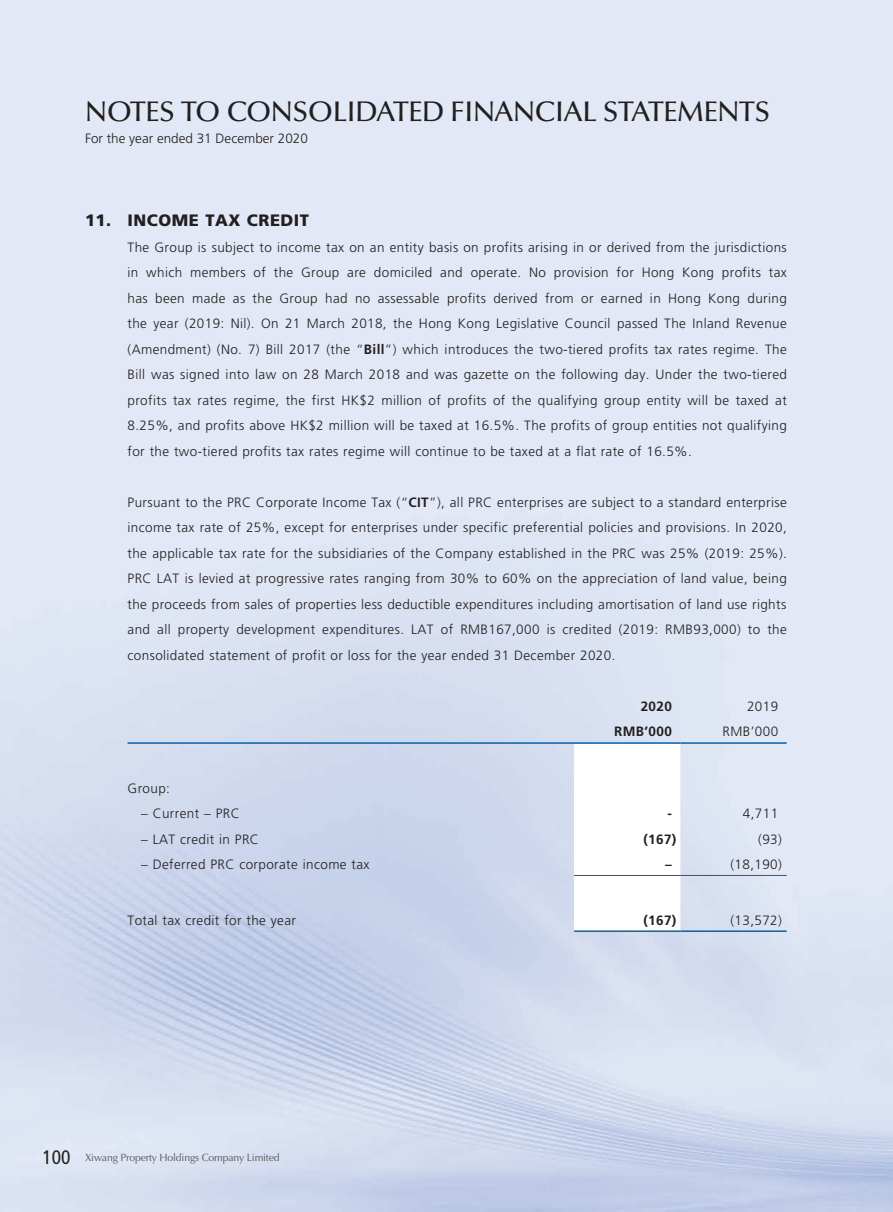
<style>
.page{position:relative;width:893px;height:1212px;background:#fff}
.page>*{position:absolute;margin:0;border:0;box-sizing:border-box;transform-origin:0 0}
.t1{font:500 28.5px "Optima LT Std";letter-spacing:-.02em;color:#231f20}
._01_H1{font:900 16.5px "Frutiger LT Std";letter-spacing:.03em;color:#231f20}
._00_txt{font:300 13.5px/25.5px "Frutiger LT Std";letter-spacing:.03em;color:#231f20;text-align:justify}
._50_Table_txt{font:300 13.5px "Frutiger LT Std";letter-spacing:.03em;color:#231f20}
._00_txt-2{font:300 13.5px "Frutiger LT Std";color:#231f20}
._50_Table_txt-2{font:700 13.5px "Frutiger LT Std";letter-spacing:.03em;color:#231f20}
.t2{font:10.5px "Optima LT Std";letter-spacing:-.02em;color:#57585a}
.s1{font-weight:700}
.s2{font-family:"Frutiger LT Std";font-stretch:condensed;font-size:19.5px;color:#231f20}
</style>
<div class="page">
<hr style="left:128px;top:742px;width:446px;height:2px;background:#0164b0">
<hr style="left:574px;top:742px;width:106px;height:2px;background:#0164b0">
<hr style="left:680px;top:742px;width:107px;height:2px;background:#0164b0">
<hr style="left:574px;top:875px;width:106px;height:1px;background:#0164b0">
<hr style="left:680px;top:875px;width:107px;height:1px;background:#0164b0">
<hr style="left:574px;top:930px;width:106px;height:2px;background:#0164b0">
<hr style="left:680px;top:930px;width:107px;height:2px;background:#0164b0">
<h1 class="t1" style="left:85px;top:96px;width:687px">NOTES TO CONSOLIDATED FINANCIAL STATEMENTS</h1>
<p class="_00_txt-2" style="left:85px;top:131px;width:224px">For the year ended 31 December 2020</p>
<p class="_01_H1" style="left:85px;top:211px;width:226px">11. INCOME TAX CREDIT</p>
<p class="_00_txt" style="left:128px;top:235px;width:661px">The Group is subject to income tax on an entity basis on profits arising in or derived from the jurisdictions in which members of the Group are domiciled and operate. No provision for Hong Kong profits tax has been made as the Group had no assessable profits derived from or earned in Hong Kong during the year (2019: Nil). On 21 March 2018, the Hong Kong Legislative Council passed The Inland Revenue (Amendment) (No. 7) Bill 2017 (the “<span class="s1">Bill</span>”) which introduces the two-tiered profits tax rates regime. The Bill was signed into law on 28 March 2018 and was gazette on the following day. Under the two-tiered profits tax rates regime, the first HK$2 million of profits of the qualifying group entity will be taxed at 8.25%, and profits above HK$2 million will be taxed at 16.5%. The profits of group entities not qualifying for the two-tiered profits tax rates regime will continue to be taxed at a flat rate of 16.5%.</p>
<p class="_00_txt" style="left:128px;top:490px;width:661px">Pursuant to the PRC Corporate Income Tax (“<span class="s1">CIT</span>”), all PRC enterprises are subject to a standard enterprise income tax rate of 25%, except for enterprises under specific preferential policies and provisions. In 2020, the applicable tax rate for the subsidiaries of the Company established in the PRC was 25% (2019: 25%).<br>PRC LAT is levied at progressive rates ranging from 30% to 60% on the appreciation of land value, being the proceeds from sales of properties less deductible expenditures including amortisation of land use rights and all property development expenditures. LAT of RMB167,000 is credited (2019: RMB93,000) to the consolidated statement of profit or loss for the year ended 31 December 2020.</p>
<p class="_50_Table_txt-2" style="left:641px;top:698px;width:33px">2020</p>
<p class="_50_Table_txt" style="left:747px;top:698px;width:33px">2019</p>
<p class="_50_Table_txt-2" style="left:614px;top:724px;width:59px">RMB’000</p>
<p class="_50_Table_txt" style="left:723px;top:724px;width:57px">RMB’000</p>
<p class="_50_Table_txt" style="left:128px;top:780px;width:44px">Group:</p>
<p class="_50_Table_txt" style="left:141px;top:806px;width:100px">– Current – PRC</p>
<p class="_50_Table_txt-2" style="left:667px;top:805px;width:6px">-</p>
<p class="_50_Table_txt" style="left:743px;top:806px;width:37px">4,711</p>
<p class="_50_Table_txt" style="left:141px;top:831px;width:119px">– LAT credit in PRC</p>
<p class="_50_Table_txt-2" style="left:643px;top:831px;width:35px">(167)</p>
<p class="_50_Table_txt" style="left:758px;top:831px;width:25px">(93)</p>
<p class="_50_Table_txt" style="left:141px;top:857px;width:230px">– Deferred PRC corporate income tax</p>
<p class="_50_Table_txt-2" style="left:665px;top:856px;width:8px">–</p>
<p class="_50_Table_txt" style="left:730px;top:857px;width:53px">(18,190)</p>
<p class="_50_Table_txt" style="left:128px;top:912px;width:170px">Total tax credit for the year</p>
<p class="_50_Table_txt-2" style="left:643px;top:912px;width:35px">(167)</p>
<p class="_50_Table_txt" style="left:730px;top:912px;width:53px">(13,572)</p>
<p class="t2" style="left:43px;top:1151px;width:239px"><span class="s2">100</span> Xiwang Property Holdings Company Limited</p>
</div>
